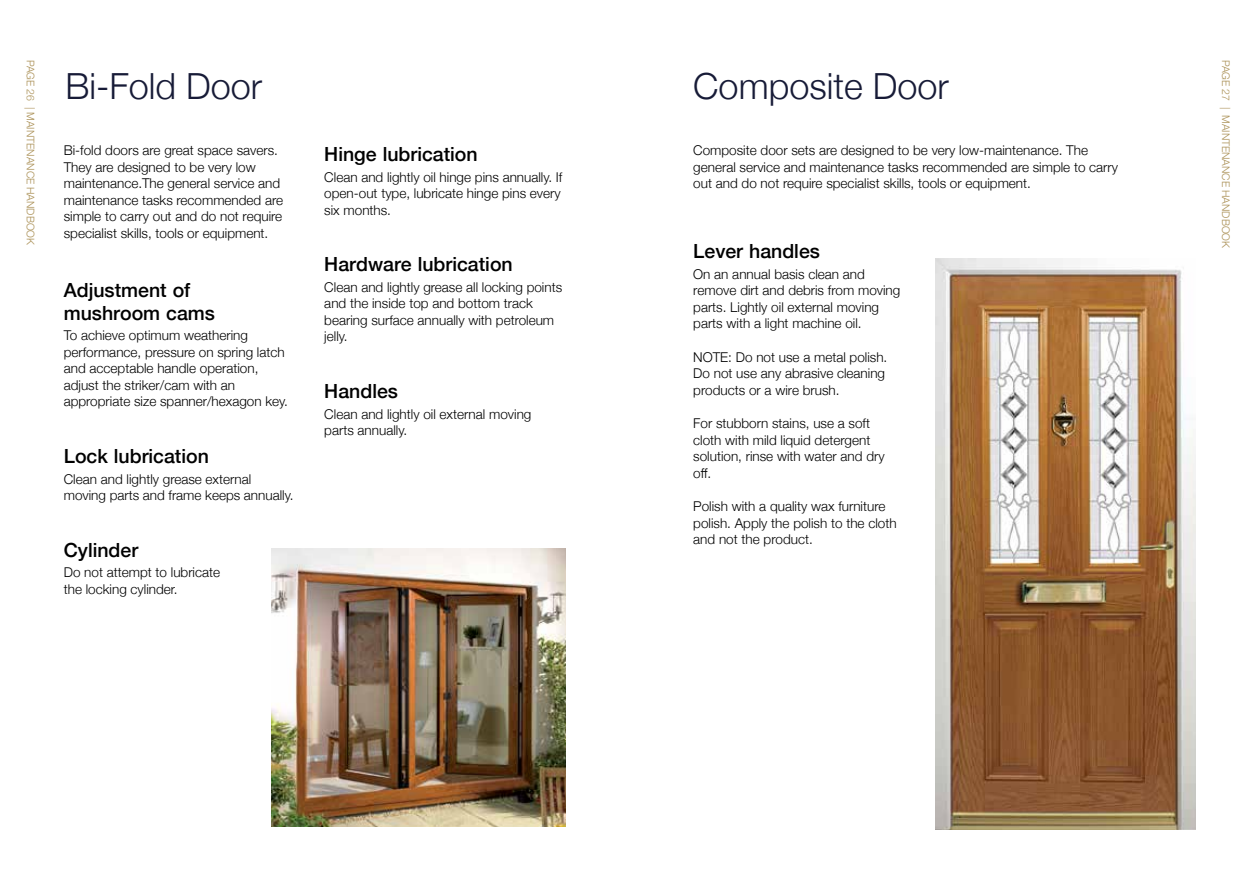
<style>
.page{position:relative;width:1259px;height:893px;background:#fff}
.page>*{position:absolute;margin:0;border:0;box-sizing:border-box;transform-origin:0 0}
.t1{font:300 36px "Helvetica Neue";color:#171b37}
.t2{font:500 19.5px/22.5px "Helvetica Neue";color:#000}
.t3{font:300 13.5px/16.5px "Helvetica Neue";color:#000}
.t4{font:300 10.5px "Helvetica Neue";color:#ab9157}
</style>
<div class="page">
<img style="left:272px;top:549px;width:294px;height:278px">
<img style="left:935px;top:258px;width:260px;height:571px">
<p class="t4" style="left:39px;top:60px;width:187px;rotate:90deg">PAGE 26 | MAINTENANCE HANDBOOK</p>
<h1 class="t1" style="left:65px;top:57px;width:198px">Bi-Fold Door</h1>
<h1 class="t1" style="left:693px;top:57px;width:257px">Composite Door</h1>
<p class="t4" style="left:1234px;top:60px;width:190px;rotate:90deg">PAGE 27 | MAINTENANCE HANDBOOK</p>
<p class="t3" style="left:693px;top:141px;width:426px">Composite door sets are designed to be very low-maintenance. The general service and maintenance tasks recommended are simple to carry out and do not require specialist skills, tools or equipment.</p>
<p class="t3" style="left:64px;top:141px;width:221px">Bi-fold doors are great space savers.<br>They are designed to be very low maintenance.The general service and maintenance tasks recommended are simple to carry out and do not require specialist skills, tools or equipment.</p>
<h2 class="t2" style="left:324px;top:141px;width:155px">Hinge lubrication</h2>
<p class="t3" style="left:324px;top:168px;width:240px">Clean and lightly oil hinge pins annually. If open-out type, lubricate hinge pins every six months.</p>
<h2 class="t2" style="left:693px;top:238px;width:128px">Lever handles</h2>
<p class="t3" style="left:693px;top:265px;width:209px">On an annual basis clean and remove dirt and debris from moving parts. Lightly oil external moving parts with a light machine oil.</p>
<p class="t3" style="left:693px;top:348px;width:196px">NOTE: Do not use a metal polish.<br>Do not use any abrasive cleaning products or a wire brush.</p>
<p class="t3" style="left:693px;top:414px;width:193px">For stubborn stains, use a soft cloth with mild liquid detergent solution, rinse with water and dry off.</p>
<p class="t3" style="left:693px;top:497px;width:205px">Polish with a quality wax furniture polish. Apply the polish to the cloth and not the product.</p>
<h2 class="t2" style="left:324px;top:251px;width:190px">Hardware lubrication</h2>
<p class="t3" style="left:324px;top:278px;width:239px">Clean and lightly grease all locking points and the inside top and bottom track bearing surface annually with petroleum jelly.</p>
<h2 class="t2" style="left:64px;top:277px;width:153px">Adjustment of mushroom cams</h2>
<p class="t3" style="left:64px;top:326px;width:226px">To achieve optimum weathering performance, pressure on spring latch and acceptable handle operation, adjust the striker/cam with an appropriate size spanner/hexagon key.</p>
<h2 class="t2" style="left:64px;top:443px;width:147px">Lock lubrication</h2>
<p class="t3" style="left:64px;top:470px;width:231px">Clean and lightly grease external moving parts and frame keeps annually.</p>
<h2 class="t2" style="left:64px;top:537px;width:76px">Cylinder</h2>
<p class="t3" style="left:64px;top:563px;width:158px">Do not attempt to lubricate the locking cylinder.</p>
<h2 class="t2" style="left:324px;top:378px;width:75px">Handles</h2>
<p class="t3" style="left:324px;top:405px;width:209px">Clean and lightly oil external moving parts annually.</p>
</div>
